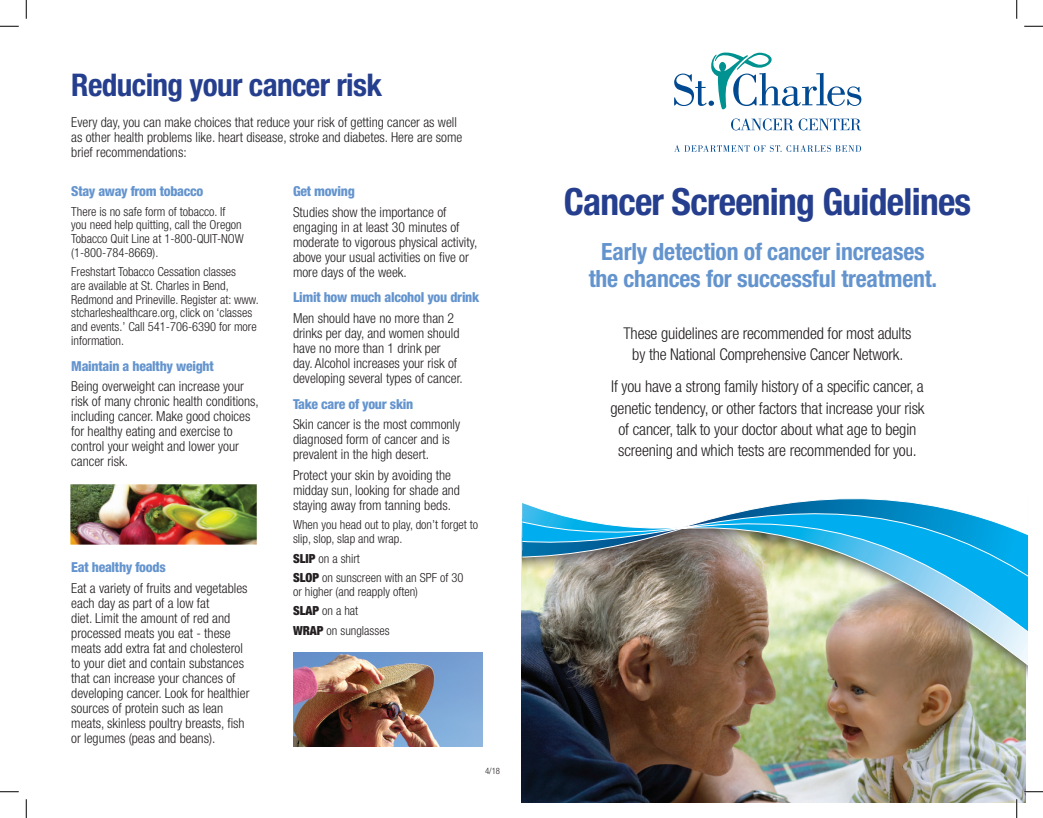
<style>
.page{position:relative;width:1043px;height:818px;background:#fff}
.page>*{position:absolute;margin:0;border:0;box-sizing:border-box;transform-origin:0 0}
.t1{font:700 condensed 37.5px "Helvetica Neue";letter-spacing:-.02em;color:#253f8e}
.t2{font:700 condensed 31.25px "Helvetica Neue";letter-spacing:-.02em;color:#253f8e}
.t3{font:700 condensed 23.75px/27.5px "Helvetica Neue";letter-spacing:-.01em;color:#6494ce;text-align:center}
.t4{font:300 condensed 16.25px/21.2px "Helvetica Neue";letter-spacing:-.01em;color:#231f20;text-align:center}
.t5{font:300 condensed 13.75px/15px "Helvetica Neue";color:#231f20}
.t6{font:800 condensed 13.75px "Helvetica Neue";letter-spacing:-.02em;color:#6494ce}
.t7{font:300 condensed 12.5px/13.8px "Helvetica Neue";color:#231f20}
.t8{font:300 condensed 8.75px "Helvetica Neue";color:#231f20}
.s1{font-weight:900}
</style>
<div class="page">
<img style="left:521px;top:515px;width:504px;height:287px">
<div style="left:522px;top:307px;width:505px;height:380px;background:#231f20;opacity:.75"></div>
<img style="left:522px;top:579px;width:156px;height:83px">
<img style="left:678px;top:579px;width:350px;height:94px">
<img style="left:522px;top:496px;width:506px;height:83px">
<div style="left:519px;top:303px;width:509px;height:193px;background:#fff"></div>
<svg style="left:731px;top:118px;width:130px;height:12px"></svg>
<svg style="left:674px;top:145px;width:187px;height:7px"></svg>
<svg style="left:674px;top:52px;width:187px;height:58px"></svg>
<div style="left:512px;top:308px;width:19px;height:194px;background:#fff"></div>
<img style="left:70px;top:484px;width:187px;height:60px">
<img style="left:294px;top:652px;width:188px;height:94px">
<svg style="left:0;top:25px;width:19px;height:2px"></svg>
<svg style="left:1024px;top:25px;width:18px;height:2px"></svg>
<svg style="left:0;top:791px;width:19px;height:1px"></svg>
<svg style="left:1024px;top:790px;width:18px;height:2px"></svg>
<svg style="left:25px;top:0;width:2px;height:19px"></svg>
<svg style="left:25px;top:799px;width:2px;height:19px"></svg>
<svg style="left:1016px;top:0;width:1px;height:19px"></svg>
<svg style="left:1015px;top:799px;width:2px;height:19px"></svg>
<h2 class="t2" style="left:71px;top:65px;width:312px">Reducing your cancer risk</h2>
<p class="t5" style="left:71px;top:115px;width:392px">Every day, you can make choices that reduce your risk of getting cancer as well as other health problems like. heart disease, stroke and diabetes. Here are some brief recommendations:</p>
<p class="t6" style="left:71px;top:183px;width:134px">Stay away from tobacco</p>
<p class="t7" style="left:71px;top:204px;width:174px">There is no safe form of tobacco. If you need help quitting, call the Oregon<br>Tobacco Quit Line at 1-800-QUIT-NOW (1-800-784-8669).</p>
<p class="t7" style="left:71px;top:265px;width:189px">Freshstart Tobacco Cessation classes<br>are available at St. Charles in Bend, Redmond and Prineville. Register at: www. stcharleshealthcare.org, click on ‘classes and events.’ Call 541-706-6390 for more information.</p>
<p class="t6" style="left:71px;top:357px;width:144px">Maintain a healthy weight</p>
<p class="t5" style="left:71px;top:379px;width:189px">Being overweight can increase your risk of many chronic health conditions, including cancer. Make good choices for healthy eating and exercise to control your weight and lower your cancer risk.</p>
<p class="t6" style="left:71px;top:558px;width:96px">Eat healthy foods</p>
<p class="t5" style="left:71px;top:580px;width:180px">Eat a variety of fruits and vegetables each day as part of a low fat<br>diet. Limit the amount of red and processed meats you eat - these meats add extra fat and cholesterol to your diet and contain substances that can increase your chances of developing cancer. Look for healthier sources of protein such as lean meats, skinless poultry breasts, fish or legumes (peas and beans).</p>
<p class="t6" style="left:293px;top:183px;width:63px">Get moving</p>
<p class="t5" style="left:293px;top:204px;width:186px">Studies show the importance of engaging in at least 30 minutes of moderate to vigorous physical activity, above your usual activities on five or more days of the week.</p>
<p class="t6" style="left:293px;top:289px;width:188px">Limit how much alcohol you drink</p>
<p class="t5" style="left:293px;top:310px;width:171px">Men should have no more than 2 drinks per day, and women should have no more than 1 drink per day. Alcohol increases your risk of developing several types of cancer.</p>
<p class="t6" style="left:293px;top:395px;width:122px">Take care of your skin</p>
<p class="t5" style="left:293px;top:417px;width:169px">Skin cancer is the most commonly diagnosed form of cancer and is prevalent in the high desert.</p>
<p class="t5" style="left:293px;top:467px;width:168px">Protect your skin by avoiding the midday sun, looking for shade and staying away from tanning beds.</p>
<p class="t7" style="left:293px;top:518px;width:187px">When you head out to play, don’t forget to slip, slop, slap and wrap.</p>
<p class="t7" style="left:293px;top:548px;width:172px;line-height:19.4px"><span class="s1">SLIP</span> on a shirt<br><span class="s1">SLOP</span> on sunscreen with an SPF of 30</p>
<p class="t7" style="left:293px;top:581px;width:126px;line-height:19.4px">or higher (and reapply often)<br><span class="s1">SLAP</span> on a hat<br><span class="s1">WRAP</span> on sunglasses</p>
<p class="t8" style="left:485px;top:766px;width:17px">4/18</p>
<h1 class="t1" style="left:563px;top:179px;width:409px">Cancer Screening Guidelines</h1>
<h3 class="t3" style="left:589px;top:237px;width:350px">Early detection of cancer increases the chances for successful treatment.</h3>
<p class="t4" style="left:623px;top:322px;width:289px">These guidelines are recommended for most adults by the National Comprehensive Cancer Network.</p>
<p class="t4" style="left:610px;top:376px;width:315px">If you have a strong family history of a specific cancer, a genetic tendency, or other factors that increase your risk of cancer, talk to your doctor about what age to begin screening and which tests are recommended for you.</p>
</div>
